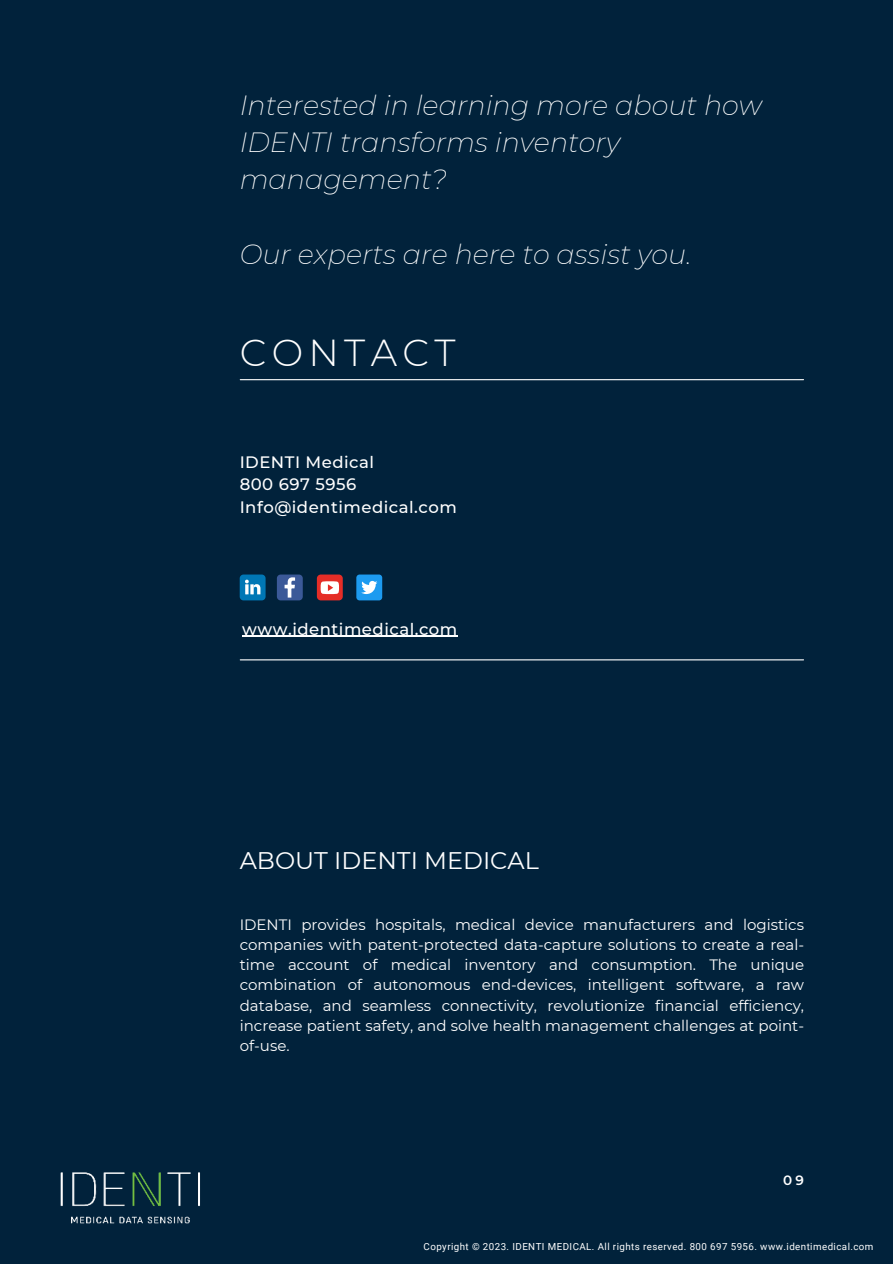
<style>
.page{position:relative;width:893px;height:1264px;background:#fff}
.page>*{position:absolute;margin:0;border:0;box-sizing:border-box;transform-origin:0 0}
.t1{font:300 37.5px "Montserrat";letter-spacing:.14em;color:#fff}
.t2{font:italic 200 27.15px/37.2px "Montserrat";color:#fff}
.t3{font:24px "Montserrat";color:#fff}
.t4{font:500 16.5px/22.5px "Montserrat";letter-spacing:.03em;color:#fff}
.t5{font:15px/20.2px "Montserrat";color:#fff;text-align:justify}
.t6{font:600 13.5px "Montserrat";color:#fff}
.t7{font:9.75px "Roboto";letter-spacing:.045em;color:#fff}
</style>
<div class="page">
<div style="left:0;top:0;width:892px;height:1263px;background:#01223b"></div>
<svg style="left:240px;top:574px;width:25px;height:26px"></svg>
<svg style="left:277px;top:574px;width:26px;height:26px"></svg>
<hr style="left:240px;top:659px;width:563px;height:1px;background:#fff">
<hr style="left:240px;top:379px;width:563px;height:1px;background:#fff">
<div style="left:317px;top:574px;width:26px;height:26px;background:#e52d27;border-radius:4px"></div>
<svg style="left:320px;top:581px;width:19px;height:13px"></svg>
<div style="left:356px;top:574px;width:26px;height:26px;background:#1d9bf0;border-radius:3px"></div>
<svg style="left:361px;top:581px;width:16px;height:13px"></svg>
<hr style="left:242px;top:636px;width:216px;height:1px;background:#fff">
<img style="left:60px;top:1172px;width:140px;height:52px">
<h2 class="t2" style="left:240px;top:86px;width:523px">Interested in learning more about how<br>IDENTI transforms inventory management?</h2>
<h2 class="t2" style="left:240px;top:235px;width:453px">Our experts are here to assist you.</h2>
<h1 class="t1" style="left:240px;top:327px;width:217px">CONTACT</h1>
<p class="t4" style="left:240px;top:450px;width:218px">IDENTI Medical<br>800 697 5956<br>Info@identimedical.com</p>
<p class="t4" style="left:242px;top:617px;width:217px">www.identimedical.com</p>
<h3 class="t3" style="left:240px;top:844px;width:301px">ABOUT IDENTI MEDICAL</h3>
<p class="t5" style="left:240px;top:913px;width:566px">IDENTI provides hospitals, medical device manufacturers and logistics companies with patent-protected data-capture solutions to create a real&shy;time account of medical inventory and consumption. The unique combination of autonomous end-devices, intelligent software, a raw database, and seamless connectivity, revolutionize financial efficiency, increase patient safety, and solve health management challenges at point&shy;of-use.</p>
<p class="t6" style="left:783px;top:1170px;width:22px">09</p>
<p class="t7" style="left:423px;top:1239px;width:451px">Copyright © 2023. IDENTI MEDICAL. All rights reserved. 800 697 5956. www.identimedical.com</p>
</div>
